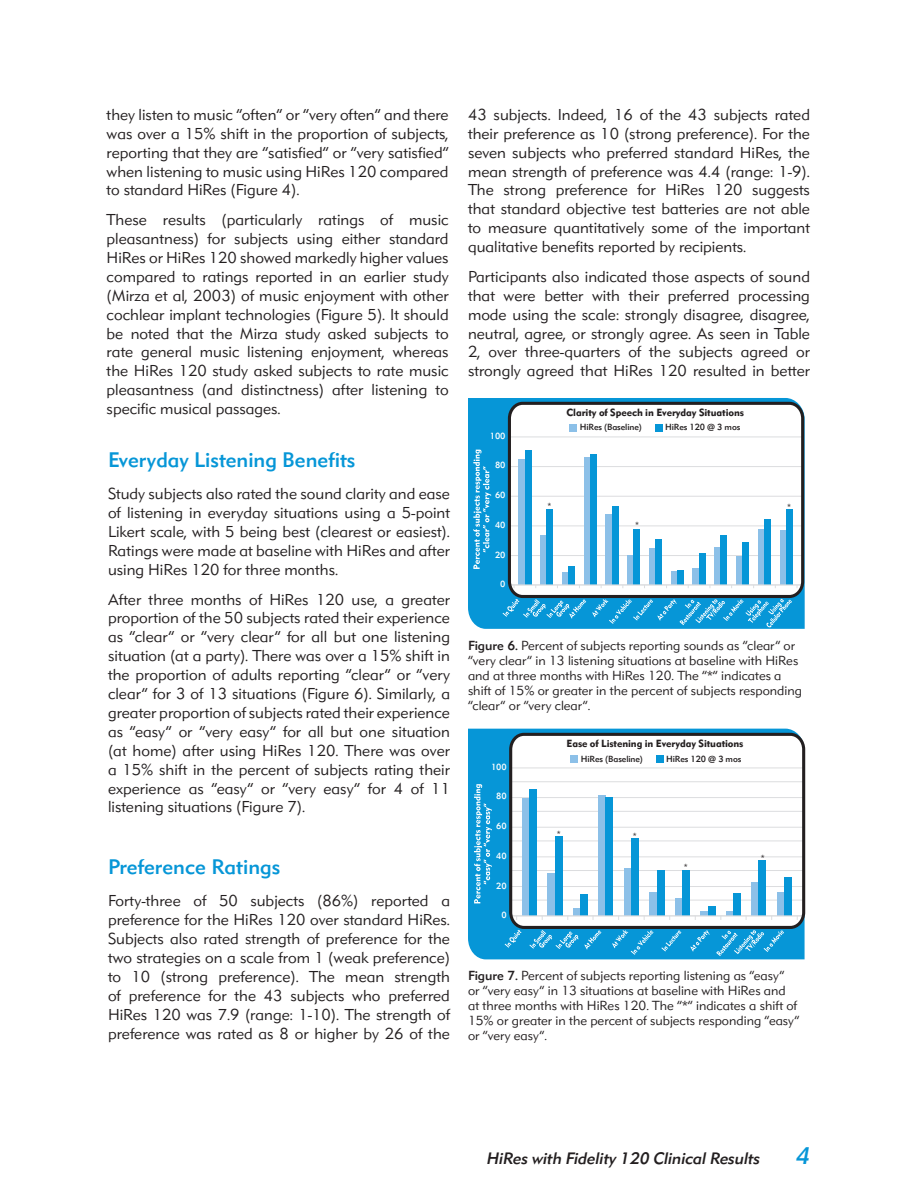
<style>
.page{position:relative;width:918px;height:1188px;background:#fff}
.page>*{position:absolute;margin:0;border:0;box-sizing:border-box;transform-origin:0 0}
.t1{font:italic 500 24px "DH Sans";color:#0696d7}
.heading{font:500 21px "DH Sans";color:#0696d7}
.t2{font:italic 500 16.5px "DH Sans";color:#231f20}
.following_paragraphs{font:300 15.75px/18.9px "DH Sans";color:#231f20;text-align:justify}
.intro_paragraph{font:300 15.75px/18.9px "DH Sans";color:#231f20;text-align:justify}
.t3{font:300 13.2px/15px "DH Sans";color:#231f20}
.t4{font:700 10.35px "DH Sans";letter-spacing:-.01em;color:#231f20}
.t5{font:500 8.85px "DH Sans";letter-spacing:-.01em;color:#231f20}
.t6{font:500 8.85px "DH Sans";letter-spacing:-.01em;color:#fff}
.t7{font:500 7.35px "DH Sans";color:#231f20}
.s1{font-weight:500}
</style>
<div class="page">
<div style="left:468px;top:729px;width:337px;height:230px;background:#0696d7"></div>
<svg style="left:505px;top:930px;width:17px;height:18px"></svg>
<svg style="left:529px;top:931px;width:72px;height:19px"></svg>
<svg style="left:612px;top:931px;width:41px;height:24px"></svg>
<svg style="left:661px;top:931px;width:20px;height:20px"></svg>
<svg style="left:690px;top:931px;width:20px;height:21px"></svg>
<svg style="left:716px;top:931px;width:68px;height:25px;background:#29a5dc"></svg>
<svg style="left:474px;top:784px;width:18px;height:119px;background:#3aabdf"></svg>
<svg style="left:508px;top:731px;width:297px;height:200px"></svg>
<div style="left:571px;top:755px;width:7px;height:8px;background:#8cc0e8"></div>
<div style="left:656px;top:755px;width:8px;height:8px;background:#0696d7"></div>
<div style="left:468px;top:398px;width:337px;height:231px;background:#0696d7"></div>
<svg style="left:503px;top:599px;width:83px;height:20px;background:#2da6dd"></svg>
<svg style="left:592px;top:600px;width:200px;height:28px;background:#23a2db"></svg>
<svg style="left:473px;top:450px;width:18px;height:119px;background:#3bacdf"></svg>
<svg style="left:506px;top:400px;width:299px;height:200px"></svg>
<div style="left:569px;top:424px;width:8px;height:7px;background:#8cc0e8"></div>
<div style="left:655px;top:424px;width:8px;height:7px;background:#0696d7"></div>
<p class="following_paragraphs" style="left:107px;top:105px;width:344px">they listen to music “often” or “very often” and there was over a 15% shift in the proportion of subjects, reporting that they are “satisfied” or “very satisfied” when listening to music using HiRes 120 compared to standard HiRes (Figure 4).</p>
<p class="following_paragraphs" style="left:107px;top:210px;width:344px">These results (particularly ratings of music pleasantness) for subjects using either standard HiRes or HiRes 120 showed markedly higher values compared to ratings reported in an earlier study (Mirza et al, 2003) of music enjoyment with other cochlear implant technologies (Figure 5). It should be noted that the Mirza study asked subjects to rate general music listening enjoyment, whereas the HiRes 120 study asked subjects to rate music pleasantness (and distinctness) after listening to specific musical passages.</p>
<p class="heading" style="left:108px;top:447px;width:249px">Everyday Listening Benefits</p>
<p class="intro_paragraph" style="left:108px;top:484px;width:344px">Study subjects also rated the sound clarity and ease of listening in everyday situations using a 5-point Likert scale, with 5 being best (clearest or easiest).<br>Ratings were made at baseline with HiRes and after using HiRes 120 for three months.</p>
<p class="following_paragraphs" style="left:108px;top:590px;width:344px">After three months of HiRes 120 use, a greater proportion of the 50 subjects rated their experience as “clear” or “very clear” for all but one listening situation (at a party). There was over a 15% shift in the proportion of adults reporting “clear” or “very clear” for 3 of 13 situations (Figure 6). Similarly, a greater proportion of subjects rated their experience as “easy” or “very easy” for all but one situation (at home) after using HiRes 120. There was over a 15% shift in the percent of subjects rating their experience as “easy” or “very easy” for 4 of 11 listening situations (Figure 7).</p>
<p class="heading" style="left:108px;top:854px;width:174px">Preference Ratings</p>
<p class="intro_paragraph" style="left:108px;top:892px;width:344px">Forty-three of 50 subjects (86%) reported a preference for the HiRes 120 over standard HiRes.<br>Subjects also rated strength of preference for the two strategies on a scale from 1 (weak preference) to 10 (strong preference). The mean strength of preference for the 43 subjects who preferred HiRes 120 was 7.9 (range: 1-10). The strength of preference was rated as 8 or higher by 26 of the</p>
<p class="intro_paragraph" style="left:468px;top:105px;width:344px">43 subjects. Indeed, 16 of the 43 subjects rated their preference as 10 (strong preference). For the seven subjects who preferred standard HiRes, the mean strength of preference was 4.4 (range: 1-9).<br>The strong preference for HiRes 120 suggests that standard objective test batteries are not able to measure quantitatively some of the important qualitative benefits reported by recipients.</p>
<p class="following_paragraphs" style="left:468px;top:267px;width:344px">Participants also indicated those aspects of sound that were better with their preferred processing mode using the scale: strongly disagree, disagree, neutral, agree, or strongly agree. As seen in Table 2, over three-quarters of the subjects agreed or strongly agreed that HiRes 120 resulted in better</p>
<p class="t6" style="left:490px;top:430px;width:17px">100</p>
<p class="t6" style="left:495px;top:459px;width:12px">80</p>
<p class="t6" style="left:495px;top:489px;width:12px">60</p>
<p class="t6" style="left:495px;top:520px;width:12px">40</p>
<p class="t6" style="left:495px;top:549px;width:12px">20</p>
<p class="t6" style="left:500px;top:579px;width:7px">0</p>
<p class="t4" style="left:566px;top:406px;width:179px">Clarity of Speech in Everyday Situations</p>
<p class="t5" style="left:580px;top:422px;width:64px">HiRes (Baseline)</p>
<p class="t5" style="left:665px;top:422px;width:77px">HiRes 120 @ 3 mos</p>
<p class="t7" style="left:548px;top:501px;width:5px">*</p>
<p class="t7" style="left:635px;top:520px;width:5px">*</p>
<p class="t7" style="left:787px;top:502px;width:5px">*</p>
<p class="t3" style="left:468px;top:638px;width:336px"><span class="s1">Figure 6.</span> Percent of subjects reporting sounds as “clear” or “very clear” in 13 listening situations at baseline with HiRes and at three months with HiRes 120. The “*” indicates a shift of 15% or greater in the percent of subjects responding “clear” or “very clear”.</p>
<p class="t6" style="left:491px;top:762px;width:17px">100</p>
<p class="t6" style="left:496px;top:790px;width:12px">80</p>
<p class="t6" style="left:496px;top:821px;width:12px">60</p>
<p class="t6" style="left:496px;top:851px;width:12px">40</p>
<p class="t6" style="left:496px;top:880px;width:12px">20</p>
<p class="t6" style="left:501px;top:910px;width:7px">0</p>
<p class="t4" style="left:566px;top:737px;width:179px">Ease of Listening in Everyday Situations</p>
<p class="t5" style="left:581px;top:753px;width:64px">HiRes (Baseline)</p>
<p class="t5" style="left:666px;top:753px;width:77px">HiRes 120 @ 3 mos</p>
<p class="t7" style="left:557px;top:829px;width:5px">*</p>
<p class="t7" style="left:633px;top:831px;width:5px">*</p>
<p class="t7" style="left:684px;top:862px;width:5px">*</p>
<p class="t7" style="left:761px;top:853px;width:5px">*</p>
<p class="t3" style="left:468px;top:968px;width:333px"><span class="s1">Figure 7.</span> Percent of subjects reporting listening as “easy”<br>or “very easy” in 13 situations at baseline with HiRes and at three months with HiRes 120. The “*” indicates a shift of 15% or greater in the percent of subjects responding “easy” or “very easy”.</p>
<p class="t2" style="left:486px;top:1148px;width:275px">HiRes with Fidelity 120 Clinical Results</p>
<p class="t1" style="left:796px;top:1141px;width:16px">4</p>
</div>
